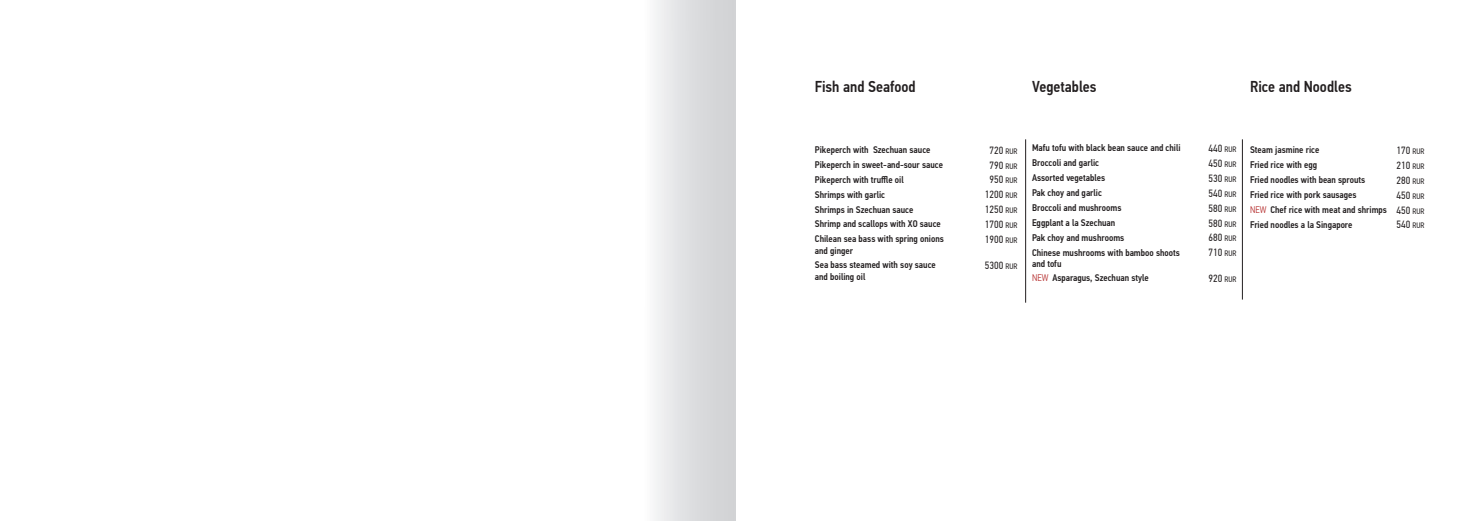
<style>
.page{position:relative;width:1474px;height:521px;background:#fff}
.page>*{position:absolute;margin:0;border:0;box-sizing:border-box;transform-origin:0 0}
.t1{font:500 15.75px "PF Din Text Cond Pro";color:#231f20}
.t2{font:10.5px "PF Din Text Cond Pro";color:#231f20}
.t3{font:500 9.62px/11.5px "PF Din Text Cond Pro";color:#231f20}
.s1{font-size:7.88px}
.s2{font-weight:300;color:#b63030}
.s3{font-weight:400;font-size:10.5px}
.s4{font-weight:400;font-size:7.88px}
</style>
<div class="page">
<hr style="left:1025px;top:139px;width:1px;height:164px;background:#231f20">
<hr style="left:1242px;top:139px;width:1px;height:160px;background:#231f20">
<h1 class="t1" style="left:815px;top:77px;width:102px">Fish and Seafood</h1>
<h1 class="t1" style="left:1032px;top:77px;width:66px">Vegetables</h1>
<h1 class="t1" style="left:1249px;top:78px;width:103px">Rice and Noodles</h1>
<p class="t3" style="left:815px;top:144px;width:117px">Pikeperch with Szechuan sauce</p>
<p class="t2" style="left:989px;top:144px;width:30px">720 <span class="s1">RUR</span></p>
<p class="t3" style="left:815px;top:159px;width:130px">Pikeperch in sweet-and-sour sauce</p>
<p class="t2" style="left:989px;top:159px;width:30px">790 <span class="s1">RUR</span></p>
<p class="t3" style="left:815px;top:174px;width:90px">Pikeperch with truffle oil</p>
<p class="t2" style="left:989px;top:174px;width:30px">950 <span class="s1">RUR</span></p>
<p class="t3" style="left:815px;top:189px;width:72px">Shrimps with garlic</p>
<p class="t2" style="left:984px;top:188px;width:34px">1200 <span class="s1">RUR</span></p>
<p class="t3" style="left:815px;top:204px;width:100px">Shrimps in Szechuan sauce</p>
<p class="t2" style="left:984px;top:203px;width:34px">1250 <span class="s1">RUR</span></p>
<p class="t3" style="left:815px;top:218px;width:127px">Shrimp and scallops with XO sauce</p>
<p class="t2" style="left:984px;top:218px;width:34px">1700 <span class="s1">RUR</span></p>
<p class="t3" style="left:815px;top:233px;width:130px">Chilean sea bass with spring onions and ginger</p>
<p class="t2" style="left:984px;top:233px;width:34px">1900 <span class="s1">RUR</span></p>
<p class="t3" style="left:815px;top:259px;width:122px">Sea bass steamed with soy sauce and boiling oil</p>
<p class="t2" style="left:984px;top:259px;width:34px">5300 <span class="s1">RUR</span></p>
<p class="t3" style="left:1032px;top:142px;width:150px">Mafu tofu with black bean sauce and chili</p>
<p class="t2" style="left:1208px;top:142px;width:30px">440 <span class="s1">RUR</span></p>
<p class="t3" style="left:1032px;top:157px;width:68px">Broccoli and garlic</p>
<p class="t2" style="left:1208px;top:157px;width:30px">450 <span class="s1">RUR</span></p>
<p class="t3" style="left:1032px;top:172px;width:75px">Assorted vegetables</p>
<p class="t2" style="left:1208px;top:172px;width:30px">530 <span class="s1">RUR</span></p>
<p class="t3" style="left:1032px;top:187px;width:71px">Pak choy and garlic</p>
<p class="t2" style="left:1208px;top:187px;width:30px">540 <span class="s1">RUR</span></p>
<p class="t3" style="left:1032px;top:202px;width:91px">Broccoli and mushrooms</p>
<p class="t2" style="left:1208px;top:202px;width:30px">580 <span class="s1">RUR</span></p>
<p class="t3" style="left:1032px;top:217px;width:85px">Eggplant a la Szechuan</p>
<p class="t2" style="left:1208px;top:217px;width:30px">580 <span class="s1">RUR</span></p>
<p class="t3" style="left:1032px;top:232px;width:94px">Pak choy and mushrooms</p>
<p class="t2" style="left:1208px;top:232px;width:30px">680 <span class="s1">RUR</span></p>
<p class="t3" style="left:1032px;top:247px;width:149px">Chinese mushrooms with bamboo shoots and tofu</p>
<p class="t2" style="left:1208px;top:246px;width:30px">710 <span class="s1">RUR</span></p>
<p class="t3" style="left:1032px;top:272px;width:118px"><span class="s2">NEW</span> Asparagus, Szechuan style</p>
<p class="t2" style="left:1208px;top:272px;width:30px">920 <span class="s1">RUR</span></p>
<p class="t3" style="left:1249px;top:144px;width:71px">Steam jasmine rice</p>
<p class="t2" style="left:1396px;top:144px;width:30px">170 <span class="s1">RUR</span></p>
<p class="t3" style="left:1249px;top:159px;width:69px">Fried rice with egg</p>
<p class="t2" style="left:1396px;top:159px;width:30px">210 <span class="s1">RUR</span></p>
<p class="t3" style="left:1249px;top:174px;width:117px">Fried noodles with bean sprouts</p>
<p class="t2" style="left:1396px;top:174px;width:30px">280 <span class="s1">RUR</span></p>
<p class="t3" style="left:1249px;top:189px;width:108px">Fried rice with pork sausages</p>
<p class="t2" style="left:1396px;top:189px;width:30px">450 <span class="s1">RUR</span></p>
<p class="t3" style="left:1249px;top:202px;width:176px;line-height:14.9px"><span class="s2">NEW</span> Chef rice with meat and shrimps <span class="s3">450</span> <span class="s4">RUR<br></span>Fried noodles a la Singapore</p>
<p class="t2" style="left:1396px;top:219px;width:30px">540 <span class="s1">RUR</span></p>
</div>
